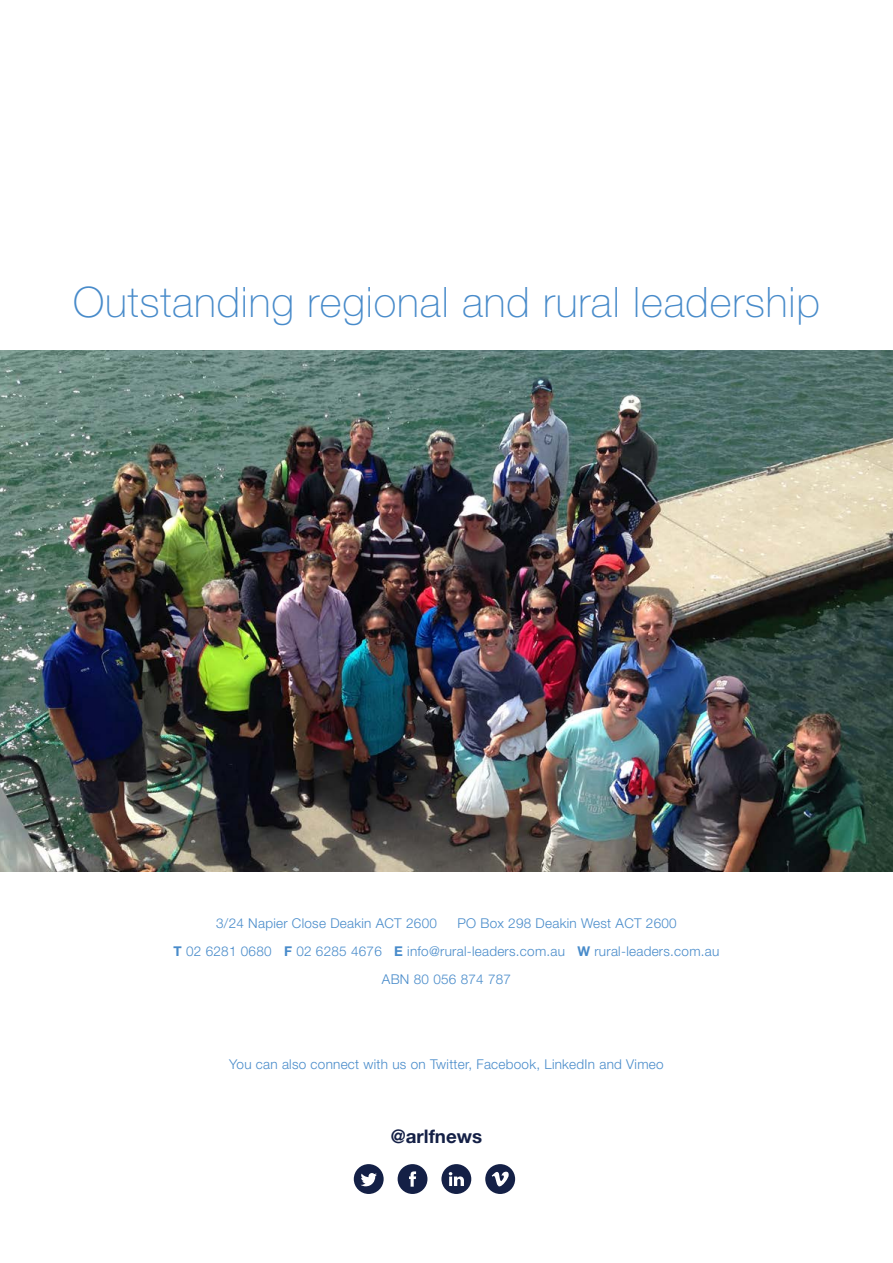
<style>
.page{position:relative;width:893px;height:1263px;background:#fff}
.page>*{position:absolute;margin:0;border:0;box-sizing:border-box;transform-origin:0 0}
.t1{font:100 42px "Helvetica Neue LT Std";letter-spacing:.02em;color:#488bca}
.t2{font:700 18.75px "Helvetica Neue LT Std";color:#142046}
.t3{font:300 13.5px "Helvetica Neue LT Std";letter-spacing:.02em;color:#488bca}
.s1{font-weight:700}
</style>
<div class="page">
<img style="left:0;top:351px;width:893px;height:521px">
<svg style="left:398px;top:1164px;width:29px;height:30px"></svg>
<svg style="left:354px;top:1164px;width:30px;height:30px"></svg>
<svg style="left:441px;top:1164px;width:30px;height:30px"></svg>
<svg style="left:485px;top:1164px;width:30px;height:30px"></svg>
<h1 class="t1" style="left:73px;top:278px;width:748px">Outstanding regional and rural leadership</h1>
<p class="t3" style="left:216px;top:915px;width:222px">3/24 Napier Close Deakin ACT 2600</p>
<p class="t3" style="left:457px;top:915px;width:221px">PO Box 298 Deakin West ACT 2600</p>
<p class="t3" style="left:174px;top:943px;width:547px"><span class="s1">T</span> 02 6281 0680 <span class="s1">F</span> 02 6285 4676 <span class="s1">E</span> info@rural-leaders. com. au <span class="s1">W</span> rural-leaders. com. au</p>
<p class="t3" style="left:382px;top:971px;width:131px">ABN 80 056 874 787</p>
<p class="t3" style="left:229px;top:1056px;width:436px">You can also connect with us on Twitter, Facebook, LinkedIn and Vimeo</p>
<h2 class="t2" style="left:391px;top:1124px;width:93px">@arlfnews</h2>
</div>
